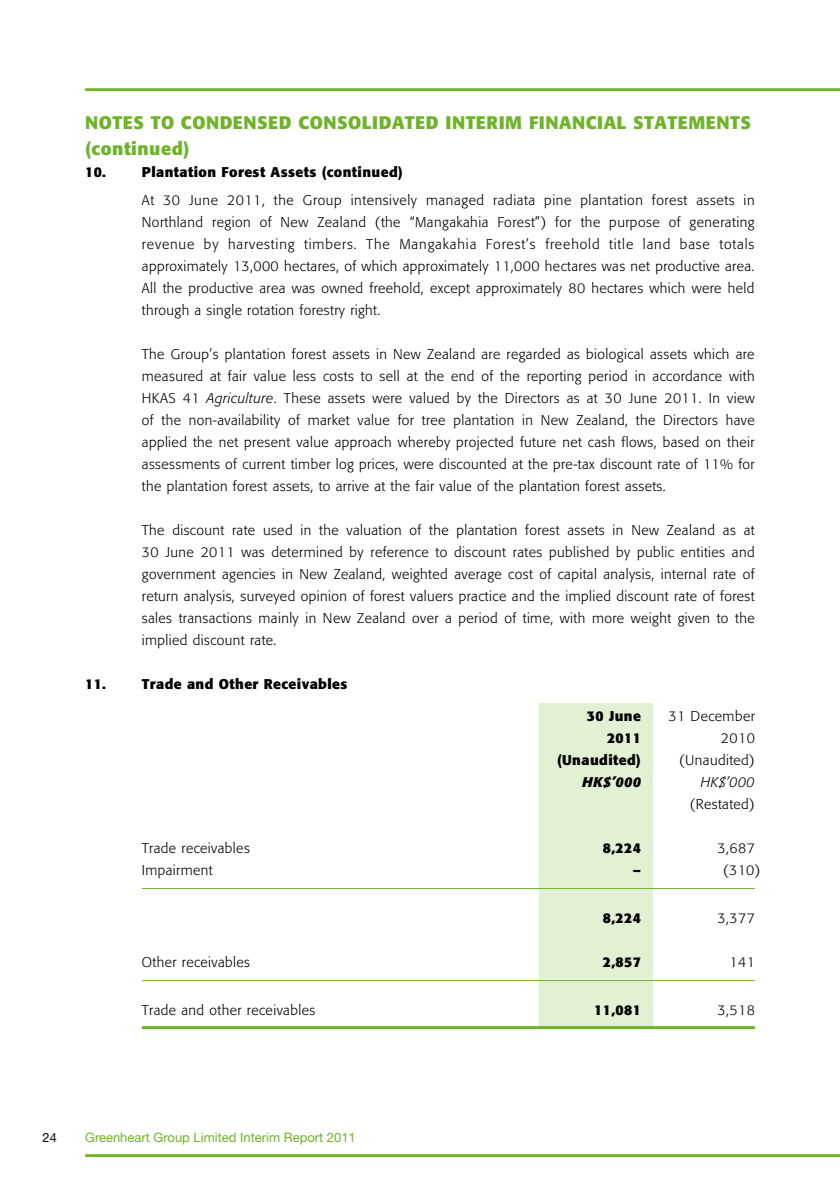
<style>
.page{position:relative;width:840px;height:1191px;background:#fff}
.page>*{position:absolute;margin:0;border:0;box-sizing:border-box;transform-origin:0 0}
.t1{font:700 18px/26px "Formata";letter-spacing:.03em;color:#6eb329}
.t2{font:300 14px/22px "Formata";letter-spacing:.03em;color:#000;text-align:justify}
.t3{font:700 14px "Formata";letter-spacing:.03em;color:#000}
.t4{font:italic 700 14px "Formata";color:#000}
.t5{font:italic 300 14px "Formata";color:#000}
.t6{font:13px "Helvetica Neue LT Std";color:#6eb329}
.t7{font:12.8px "Helvetica Neue LT Std";color:#000}
.s1{font-style:italic}
</style>
<div class="page">
<hr style="left:85px;top:88px;width:754px;height:3px;background:#6eb329">
<hr style="left:85px;top:1154px;width:754px;height:3px;background:#6eb329">
<div style="left:539px;top:703px;width:113px;height:324px;background:#e2f0d4"></div>
<hr style="left:142px;top:888px;width:612px;height:1px;background:#6eb329">
<hr style="left:142px;top:980px;width:612px;height:1px;background:#6eb329">
<hr style="left:142px;top:1026px;width:612px;height:3px;background:#6eb329">
<p class="t1" style="left:85px;top:109px;width:667px">NOTES TO CONDENSED CONSOLIDATED INTERIM FINANCIAL STATEMENTS (continued)</p>
<p class="t3" style="left:85px;top:164px;width:22px">10.</p>
<p class="t3" style="left:142px;top:164px;width:262px">Plantation Forest Assets (continued)</p>
<p class="t2" style="left:142px;top:189px;width:614px">At 30 June 2011, the Group intensively managed radiata pine plantation forest assets in Northland region of New Zealand (the “Mangakahia Forest”) for the purpose of generating revenue by harvesting timbers. The Mangakahia Forest’s freehold title land base totals approximately 13,000 hectares, of which approximately 11,000 hectares was net productive area.<br>All the productive area was owned freehold, except approximately 80 hectares which were held through a single rotation forestry right.</p>
<p class="t2" style="left:142px;top:343px;width:614px">The Group’s plantation forest assets in New Zealand are regarded as biological assets which are measured at fair value less costs to sell at the end of the reporting period in accordance with HKAS 41 <span class="s1">Agriculture</span>. These assets were valued by the Directors as at 30 June 2011. In view of the non-availability of market value for tree plantation in New Zealand, the Directors have applied the net present value approach whereby projected future net cash flows, based on their assessments of current timber log prices, were discounted at the pre-tax discount rate of 11% for the plantation forest assets, to arrive at the fair value of the plantation forest assets.</p>
<p class="t2" style="left:142px;top:519px;width:614px">The discount rate used in the valuation of the plantation forest assets in New Zealand as at 30 June 2011 was determined by reference to discount rates published by public entities and government agencies in New Zealand, weighted average cost of capital analysis, internal rate of return analysis, surveyed opinion of forest valuers practice and the implied discount rate of forest sales transactions mainly in New Zealand over a period of time, with more weight given to the implied discount rate.</p>
<p class="t3" style="left:85px;top:675px;width:22px">11.</p>
<p class="t3" style="left:142px;top:675px;width:207px">Trade and Other Receivables</p>
<p class="t3" style="left:586px;top:707px;width:55px">30 June</p>
<p class="t2" style="left:668px;top:705px;width:88px">31 December</p>
<p class="t3" style="left:606px;top:729px;width:35px">2011</p>
<p class="t2" style="left:720px;top:727px;width:35px">2010</p>
<p class="t3" style="left:557px;top:751px;width:85px">(Unaudited)</p>
<p class="t2" style="left:678px;top:749px;width:77px">(Unaudited)</p>
<p class="t4" style="left:581px;top:773px;width:60px">HK$’000</p>
<p class="t5" style="left:700px;top:773px;width:56px">HK$’000</p>
<p class="t2" style="left:689px;top:793px;width:66px">(Restated)</p>
<p class="t2" style="left:142px;top:837px;width:109px">Trade receivables</p>
<p class="t3" style="left:602px;top:839px;width:40px">8,224</p>
<p class="t2" style="left:717px;top:837px;width:39px">3,687</p>
<p class="t2" style="left:142px;top:859px;width:72px">Impairment</p>
<p class="t3" style="left:632px;top:861px;width:10px">–</p>
<p class="t2" style="left:722px;top:859px;width:39px">(310)</p>
<p class="t3" style="left:602px;top:909px;width:40px">8,224</p>
<p class="t2" style="left:717px;top:907px;width:39px">3,377</p>
<p class="t2" style="left:142px;top:951px;width:110px">Other receivables</p>
<p class="t3" style="left:602px;top:953px;width:40px">2,857</p>
<p class="t2" style="left:729px;top:951px;width:27px">141</p>
<p class="t2" style="left:142px;top:999px;width:175px">Trade and other receivables</p>
<p class="t3" style="left:594px;top:1001px;width:48px">11,081</p>
<p class="t2" style="left:717px;top:999px;width:39px">3,518</p>
<p class="t7" style="left:43px;top:1130px;width:16px">24</p>
<p class="t6" style="left:85px;top:1130px;width:272px">Greenheart Group Limited Interim Report 2011</p>
</div>
